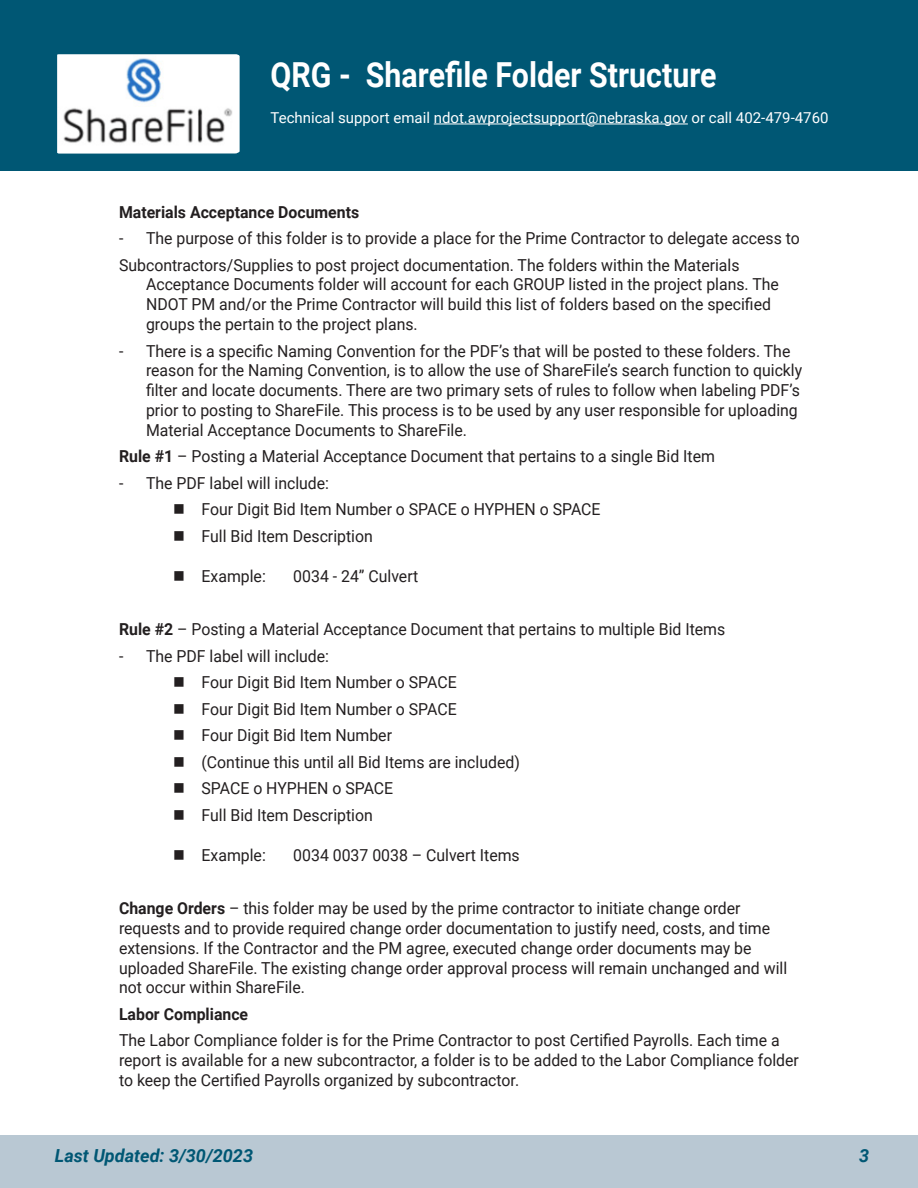
<style>
.page{position:relative;width:918px;height:1188px;background:#fff}
.page>*{position:absolute;margin:0;border:0;box-sizing:border-box;transform-origin:0 0}
.t1{font:700 34.5px "Roboto";color:#fff;scale:.88 1}
.t2{font:italic 700 18px "Roboto";color:#005774}
.t3{font:16.5px/19.8px "Roboto";color:#231f20;scale:.96 1}
.t4{font:700 16.5px "Roboto";color:#231f20;scale:.96 1}
.t5{font:15px "Roboto";color:#fff}
.s1{font-weight:700}
</style>
<div class="page">
<div style="left:1px;top:1135px;width:917px;height:53px;background:#b9c8d3"></div>
<div style="left:1px;top:0;width:917px;height:171px;background:#005774"></div>
<hr style="left:434px;top:124px;width:254px;height:1px;background:#fff">
<img style="left:57px;top:54px;width:183px;height:100px">
<p class="t1" style="left:271px;top:50px;width:508px">QRG - Sharefile Folder Structure</p>
<p class="t5" style="left:271px;top:107px;width:560px">Technical support email ndot.awprojectsupport@nebraska.gov or call 402-479-4760</p>
<p class="t4" style="left:119px;top:200px;width:252px">Materials Acceptance Documents</p>
<p class="t3" style="left:119px;top:228px;width:711px">- The purpose of this folder is to provide a place for the Prime Contractor to delegate access to</p>
<p class="t3" style="left:146px;top:254px;width:661px;text-indent:-27px">Subcontractors/Supplies to post project documentation. The folders within the Materials Acceptance Documents folder will account for each GROUP listed in the project plans. The NDOT PM and/or the Prime Contractor will build this list of folders based on the specified groups the pertain to the project plans.</p>
<p class="t3" style="left:146px;top:340px;width:685px;text-indent:-27px">- There is a specific Naming Convention for the PDF’s that will be posted to these folders. The reason for the Naming Convention, is to allow the use of ShareFile’s search function to quickly filter and locate documents. There are two primary sets of rules to follow when labeling PDF’s prior to posting to ShareFile. This process is to be used by any user responsible for uploading Material Acceptance Documents to ShareFile.</p>
<p class="t3" style="left:119px;top:446px;width:622px"><span class="s1">Rule #1</span> – Posting a Material Acceptance Document that pertains to a single Bid Item</p>
<p class="t3" style="left:119px;top:473px;width:220px">- The PDF label will include:</p>
<p class="t3" style="left:173px;top:499px;width:447px">■ Four Digit Bid Item Number o SPACE o HYPHEN o SPACE</p>
<p class="t3" style="left:173px;top:526px;width:210px">■ Full Bid Item Description</p>
<p class="t3" style="left:173px;top:566px;width:98px">■ Example:</p>
<p class="t3" style="left:293px;top:566px;width:132px">0034 - 24” Culvert</p>
<p class="t3" style="left:119px;top:619px;width:633px"><span class="s1">Rule #2</span> – Posting a Material Acceptance Document that pertains to multiple Bid Items</p>
<p class="t3" style="left:119px;top:645px;width:220px">- The PDF label will include:</p>
<p class="t3" style="left:173px;top:672px;width:297px">■ Four Digit Bid Item Number o SPACE</p>
<p class="t3" style="left:173px;top:698px;width:297px">■ Four Digit Bid Item Number o SPACE</p>
<p class="t3" style="left:173px;top:725px;width:230px">■ Four Digit Bid Item Number</p>
<p class="t3" style="left:173px;top:752px;width:363px">■ (Continue this until all Bid Items are included)</p>
<p class="t3" style="left:173px;top:778px;width:231px">■ SPACE o HYPHEN o SPACE</p>
<p class="t3" style="left:173px;top:805px;width:210px">■ Full Bid Item Description</p>
<p class="t3" style="left:173px;top:845px;width:98px">■ Example:</p>
<p class="t3" style="left:293px;top:845px;width:237px">0034 0037 0038 – Culvert Items</p>
<p class="t3" style="left:119px;top:898px;width:698px"><span class="s1">Change Orders</span> – this folder may be used by the prime contractor to initiate change order requests and to provide required change order documentation to justify need, costs, and time extensions. If the Contractor and the PM agree, executed change order documents may be uploaded ShareFile. The existing change order approval process will remain unchanged and will not occur within ShareFile.</p>
<p class="t4" style="left:119px;top:1003px;width:136px">Labor Compliance</p>
<p class="t3" style="left:119px;top:1030px;width:710px">The Labor Compliance folder is for the Prime Contractor to post Certified Payrolls. Each time a report is available for a new subcontractor, a folder is to be added to the Labor Compliance folder to keep the Certified Payrolls organized by subcontractor.</p>
<p class="t2" style="left:55px;top:1143px;width:200px">Last Updated: 3/30/2023</p>
<p class="t2" style="left:859px;top:1143px;width:12px">3</p>
</div>
